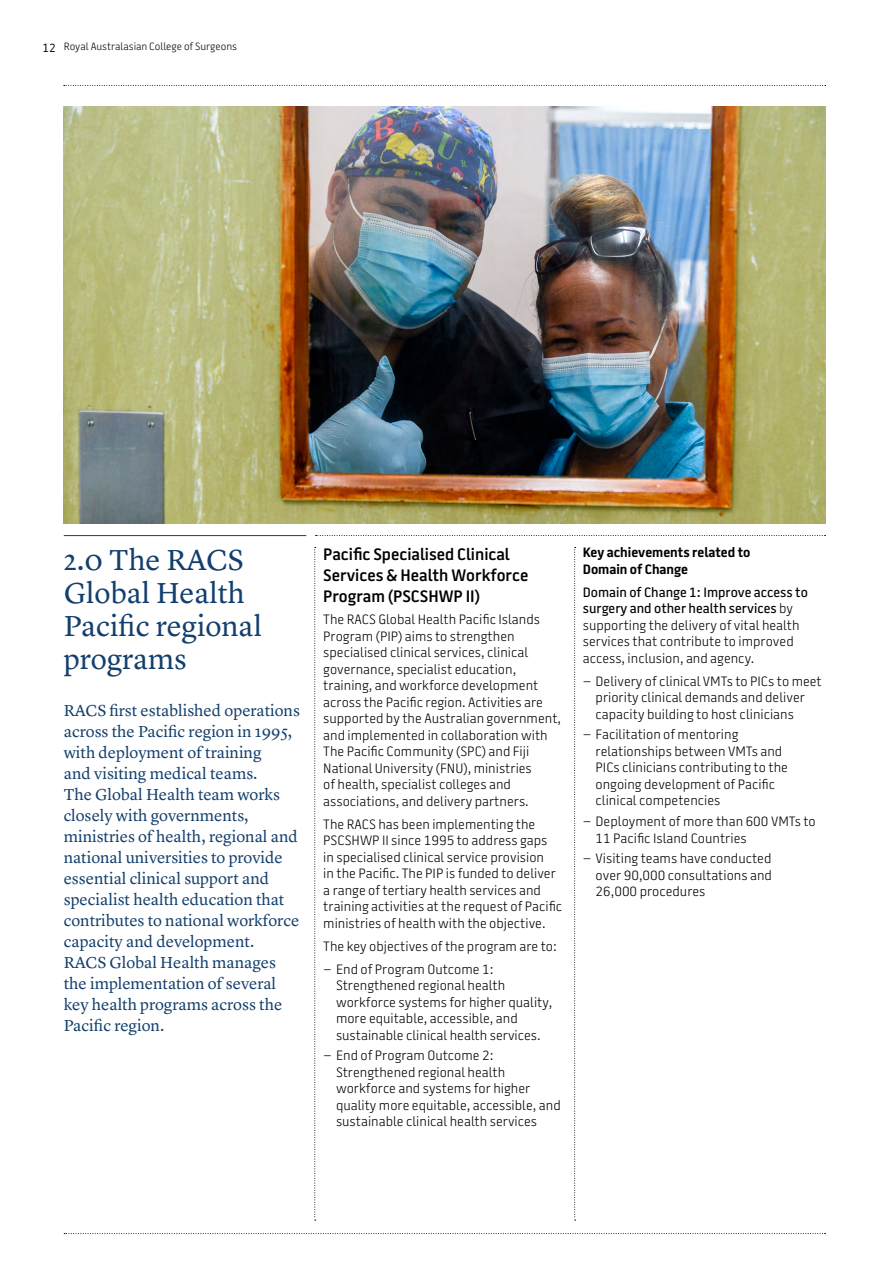
<style>
.page{position:relative;width:893px;height:1263px;background:#fff}
.page>*{position:absolute;margin:0;border:0;box-sizing:border-box;transform-origin:0 0}
.t1{font:30px/33px "Lyon Text";color:#133f6d}
.t2{font:16.5px/21px "Lyon Text";color:#133f6d}
.t3{font:600 16.5px/21px "Battersea";color:#000}
.t4{font:300 13.5px/16.5px "Battersea";color:#000}
.t5{font:700 13.5px/16.5px "Battersea";color:#000}
.t6{font:300 10.5px "Battersea";color:#000}
.s1{font-weight:400;font-size:12px}
.s2{font-weight:500}
</style>
<div class="page">
<svg style="left:64px;top:1233px;width:762px;height:1px"></svg>
<svg style="left:64px;top:85px;width:762px;height:1px"></svg>
<svg style="left:314px;top:547px;width:2px;height:674px"></svg>
<svg style="left:574px;top:547px;width:2px;height:674px"></svg>
<svg style="left:316px;top:535px;width:510px;height:1px"></svg>
<hr style="left:64px;top:535px;width:242px;height:1px;background:#133f6d">
<img style="left:64px;top:106px;width:761px;height:417px">
<p class="t6" style="left:43px;top:40px;width:196px"><span class="s1">12</span> Royal Australasian College of Surgeons</p>
<h1 class="t1" style="left:64px;top:541px;width:200px">2.0 The RACS<br>Global Health<br>Pacific regional programs</h1>
<p class="t2" style="left:64px;top:698px;width:238px">RACS first established operations across the Pacific region in 1995, with deployment of training<br>and visiting medical teams.<br>The Global Health team works closely with governments, ministries of health, regional and national universities to provide essential clinical support and specialist health education that contributes to national workforce capacity and development.<br>RACS Global Health manages the implementation of several key health programs across the<br>Pacific region.</p>
<p class="t3" style="left:323px;top:544px;width:207px">Pacific Specialised Clinical<br>Services &amp; Health Workforce<br>Program (PSCSHWP II)</p>
<p class="t4" style="left:323px;top:612px;width:239px">The RACS Global Health Pacific Islands Program (PIP) aims to strengthen specialised clinical services, clinical governance, specialist education, training, and workforce development across the Pacific region. Activities are supported by the Australian government, and implemented in collaboration with The Pacific Community (SPC) and Fiji National University (FNU), ministries<br>of health, specialist colleges and associations, and delivery partners.</p>
<p class="t4" style="left:323px;top:816px;width:240px">The RACS has been implementing the PSCSHWP II since 1995 to address gaps<br>in specialised clinical service provision<br>in the Pacific. The PIP is funded to deliver a range of tertiary health services and training activities at the request of Pacific ministries of health with the objective.</p>
<p class="t4" style="left:323px;top:938px;width:235px">The key objectives of the program are to:</p>
<p class="t4" style="left:336px;top:961px;width:218px;text-indent:-13px">– End of Program Outcome 1:<br>Strengthened regional health workforce systems for higher quality, more equitable, accessible, and sustainable clinical health services.</p>
<p class="t4" style="left:336px;top:1048px;width:226px;text-indent:-13px">– End of Program Outcome 2:<br>Strengthened regional health workforce and systems for higher quality more equitable, accessible, and sustainable clinical health services</p>
<p class="t5" style="left:583px;top:545px;width:169px">Key achievements related to<br>Domain of Change</p>
<p class="t4" style="left:583px;top:584px;width:227px"><span class="s2">Domain of Change 1: Improve access to surgery and other health services</span> by supporting the delivery of vital health services that contribute to improved access, inclusion, and agency.</p>
<p class="t4" style="left:596px;top:673px;width:228px;text-indent:-13px">– Delivery of clinical VMTs to PICs to meet priority clinical demands and deliver capacity building to host clinicians</p>
<p class="t4" style="left:596px;top:726px;width:194px;text-indent:-13px">– Facilitation of mentoring relationships between VMTs and<br>PICs clinicians contributing to the ongoing development of Pacific clinical competencies</p>
<p class="t4" style="left:596px;top:813px;width:222px;text-indent:-13px">– Deployment of more than 600 VMTs to<br>11 Pacific Island Countries</p>
<p class="t4" style="left:596px;top:850px;width:178px;text-align:justify;text-indent:-13px">– Visiting teams have conducted over 90,000 consultations and 26,000 procedures</p>
</div>
